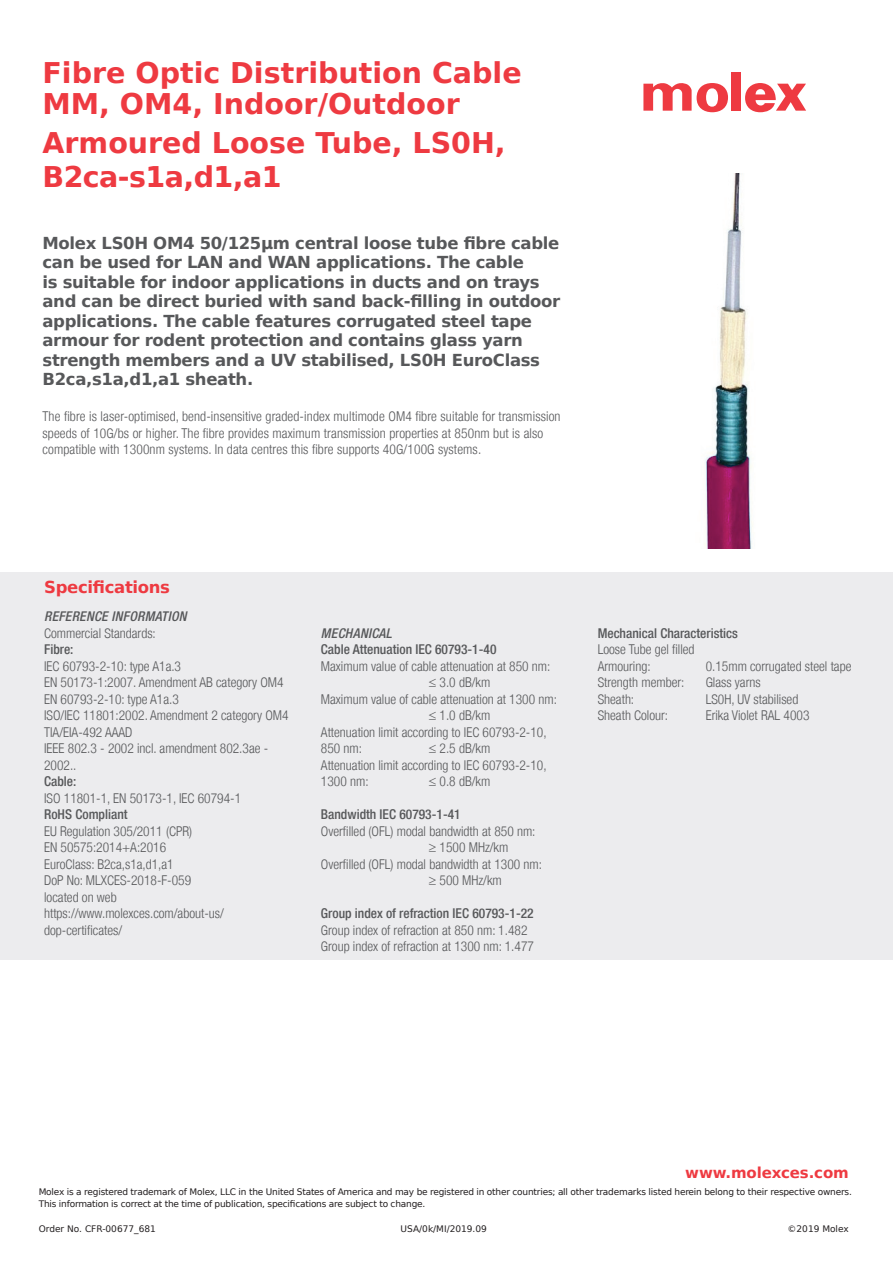
<style>
.page{position:relative;width:893px;height:1263px;background:#fff}
.page>*{position:absolute;margin:0;border:0;box-sizing:border-box;transform-origin:0 0}
.t1{font:700 28.5px/31.5px "Bitstream Vera Sans";color:#ee3a41}
.t2{font:700 16.5px/19.5px "Bitstream Vera Sans";letter-spacing:-.02em;color:#57585a}
.t3{font:700 16.5px "Bitstream Vera Sans";letter-spacing:-.02em;color:#ee3a41}
.t4{font:700 15px "Bitstream Vera Sans";letter-spacing:-.01em;color:#ee3a41}
.t5{font:300 condensed 13.5px/16.5px "Helvetica Neue LT";color:#57585a}
.t6{font:500 condensed 13.5px "Helvetica Neue LT";color:#57585a}
.t7{font:italic 500 condensed 13.5px "Helvetica Neue LT Std";letter-spacing:.02em;color:#57585a}
.t8{font:9px/12px "Bitstream Vera Sans";letter-spacing:-.025em;color:#231f20}
.t9{font:9px "Bitstream Vera Sans";color:#231f20}
</style>
<div class="page">
<div style="left:731px;top:72px;width:10px;height:39px;background:#ee3a41"></div>
<svg style="left:643px;top:83px;width:85px;height:29px"></svg>
<svg style="left:745px;top:83px;width:61px;height:29px"></svg>
<div style="left:0;top:572px;width:893px;height:388px;background:#ececee"></div>
<img style="left:705px;top:173px;width:47px;height:376px">
<h1 class="t1" style="left:43px;top:57px;width:481px">Fibre Optic Distribution Cable<br>MM, OM4, Indoor/Outdoor</h1>
<h1 class="t1" style="left:43px;top:126px;width:465px;line-height:34.2px">Armoured Loose Tube, LS0H,<br>B2ca-s1a,d1,a1</h1>
<p class="t2" style="left:43px;top:233px;width:519px">Molex LS0H OM4 50/125μm central loose tube fibre cable can be used for LAN and WAN applications. The cable<br>is suitable for indoor applications in ducts and on trays and can be direct buried with sand back-filling in outdoor applications. The cable features corrugated steel tape armour for rodent protection and contains glass yarn strength members and a UV stabilised, LS0H EuroClass B2ca,s1a,d1,a1 sheath.</p>
<p class="t5" style="left:43px;top:408px;width:520px">The fibre is laser-optimised, bend-insensitive graded-index multimode OM4 fibre suitable for transmission speeds of 10G/bs or higher. The fibre provides maximum transmission properties at 850nm but is also compatible with 1300nm systems. In data centres this fibre supports 40G/100G systems.</p>
<p class="t3" style="left:44px;top:578px;width:127px">Specifications</p>
<p class="t7" style="left:44px;top:609px;width:144px">REFERENCE INFORMATION</p>
<p class="t5" style="left:44px;top:625px;width:113px">Commercial Standards:</p>
<p class="t6" style="left:44px;top:642px;width:31px">Fibre:</p>
<p class="t5" style="left:44px;top:658px;width:246px">IEC 60793-2-10: type A1a.3<br>EN 50173-1:2007. Amendment AB category OM4<br>EN 60793-2-10: type A1a.3<br>ISO/IEC 11801:2002. Amendment 2 category OM4<br>TIA/EIA-492 AAAD<br>IEEE 802.3 - 2002 incl. amendment 802.3ae -<br>2002..</p>
<p class="t6" style="left:44px;top:774px;width:34px">Cable:</p>
<p class="t5" style="left:44px;top:790px;width:199px">ISO 11801-1, EN 50173-1, IEC 60794-1</p>
<p class="t6" style="left:44px;top:807px;width:85px">RoHS Compliant</p>
<p class="t5" style="left:44px;top:823px;width:181px">EU Regulation 305/2011 (CPR)<br>EN 50575:2014+A:2016<br>EuroClass: B2ca,s1a,d1,a1<br>DoP No: MLXCES-2018-F-059 located on web https://www.molexces.com/about-us/ dop-certificates/</p>
<p class="t7" style="left:321px;top:625px;width:72px">MECHANICAL</p>
<p class="t6" style="left:321px;top:641px;width:177px">Cable Attenuation IEC 60793-1-40</p>
<p class="t5" style="left:321px;top:657px;width:231px">Maximum value of cable attenuation at 850 nm:</p>
<p class="t5" style="left:429px;top:674px;width:63px">≤ 3.0 dB/km</p>
<p class="t5" style="left:321px;top:690px;width:238px">Maximum value of cable attenuation at 1300 nm:</p>
<p class="t5" style="left:429px;top:707px;width:63px">≤ 1.0 dB/km</p>
<p class="t5" style="left:321px;top:723px;width:227px">Attenuation limit according to IEC 60793-2-10,</p>
<p class="t5" style="left:321px;top:740px;width:43px">850 nm:</p>
<p class="t5" style="left:321px;top:740px;width:227px;text-indent:108px">≤ 2.5 dB/km<br>Attenuation limit according to IEC 60793-2-10,<br>1300 nm:</p>
<p class="t5" style="left:429px;top:773px;width:63px">≤ 0.8 dB/km</p>
<p class="t6" style="left:321px;top:806px;width:141px">Bandwidth IEC 60793-1-41</p>
<p class="t5" style="left:321px;top:822px;width:216px">Overfilled (OFL) modal bandwidth at 850 nm:</p>
<p class="t5" style="left:429px;top:839px;width:81px">≥ 1500 MHz/km</p>
<p class="t5" style="left:321px;top:855px;width:223px">Overfilled (OFL) modal bandwidth at 1300 nm:</p>
<p class="t5" style="left:429px;top:872px;width:74px">≥ 500 MHz/km</p>
<p class="t6" style="left:321px;top:905px;width:214px">Group index of refraction IEC 60793-1-22</p>
<p class="t5" style="left:321px;top:921px;width:215px">Group index of refraction at 850 nm: 1.482<br>Group index of refraction at 1300 nm: 1.477</p>
<p class="t6" style="left:598px;top:625px;width:142px">Mechanical Characteristics</p>
<p class="t5" style="left:598px;top:641px;width:98px">Loose Tube gel filled<br>Armouring:</p>
<p class="t5" style="left:706px;top:658px;width:147px">0.15mm corrugated steel tape</p>
<p class="t5" style="left:598px;top:674px;width:88px">Strength member:</p>
<p class="t5" style="left:706px;top:674px;width:56px">Glass yarns</p>
<p class="t5" style="left:598px;top:691px;width:38px">Sheath:</p>
<p class="t5" style="left:706px;top:691px;width:94px">LS0H, UV stabilised</p>
<p class="t5" style="left:598px;top:707px;width:72px">Sheath Colour:</p>
<p class="t5" style="left:706px;top:707px;width:105px">Erika Violet RAL 4003</p>
<p class="t4" style="left:685px;top:1164px;width:165px">www.molexces.com</p>
<p class="t8" style="left:39px;top:1186px;width:815px">Molex is a registered trademark of Molex, LLC in the United States of America and may be registered in other countries; all other trademarks listed herein belong to their respective owners.<br>This information is correct at the time of publication, specifications are subject to change.</p>
<p class="t9" style="left:39px;top:1223px;width:119px">Order No. CFR-00677_681</p>
<p class="t9" style="left:401px;top:1223px;width:88px">USA/0k/MI/2019.09</p>
<p class="t9" style="left:788px;top:1223px;width:63px">©2019 Molex</p>
</div>
